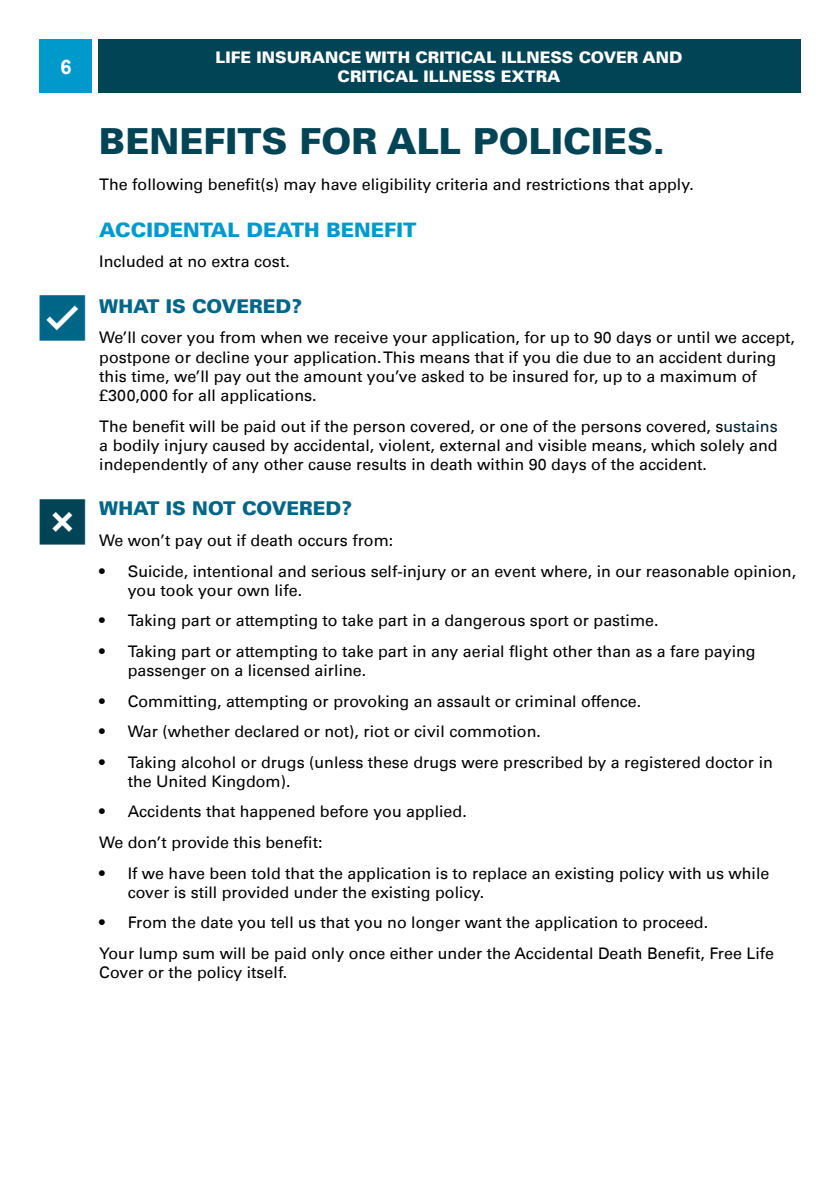
<style>
.page{position:relative;width:840px;height:1191px;background:#fff}
.page>*{position:absolute;margin:0;border:0;box-sizing:border-box;transform-origin:0 0}
.t1{font:900 36px "Univers LT";color:#045}
.t2{font:900 20px "Univers LT";color:#09c}
.t3{font:700 20px "Arial";color:#fff}
.t4{font:900 19px "Univers LT";color:#068}
.Body_text_P{font:16px/19.2px "Univers LT";color:#000}
.t5{font:900 16px/19.2px "Univers LT";color:#fff;text-align:center}
.s1{color:#023}
</style>
<div class="page">
<div style="left:98px;top:40px;width:701px;height:53px;background:#045"></div>
<div style="left:40px;top:40px;width:52px;height:53px;background:#09c"></div>
<p class="t3" style="left:60px;top:52px;width:13px">6</p>
<p class="t5" style="left:215px;top:47px;width:468px">LIFE INSURANCE WITH CRITICAL ILLNESS COVER AND<br>CRITICAL ILLNESS EXTRA</p>
<h3 class="t1" style="left:99px;top:118px;width:567px">BENEFITS FOR ALL POLICIES.</h3>
<p class="Body_text_P" style="left:99px;top:175px;width:595px">The following benefit(s) may have eligibility criteria and restrictions that apply.</p>
<h4 class="t2" style="left:99px;top:217px;width:318px">ACCIDENTAL DEATH BENEFIT</h4>
<p class="Body_text_P" style="left:99px;top:252px;width:192px">Included at no extra cost.</p>
<h4 class="t4" style="left:99px;top:294px;width:204px">WHAT IS COVERED?</h4>
<p class="Body_text_P" style="left:99px;top:328px;width:696px">We’ll cover you from when we receive your application, for up to 90 days or until we accept, postpone or decline your application. This means that if you die due to an accident during this time, we’ll pay out the amount you’ve asked to be insured for, up to a maximum of £300,000 for all applications.</p>
<p class="Body_text_P" style="left:99px;top:416px;width:679px;text-align:justify">The benefit will be paid out if the person covered, or one of the persons covered, s<span class="s1">ustains </span>a bodily injury caused by accidental, violent, external and visible means, which solely and independently of any other cause results in death within 90 days of the accident.</p>
<h4 class="t4" style="left:99px;top:497px;width:254px">WHAT IS NOT COVERED?</h4>
<p class="Body_text_P" style="left:99px;top:531px;width:295px">We won’t pay out if death occurs from:</p>
<p class="Body_text_P" style="left:128px;top:561px;width:669px;text-indent:-28px">• Suicide, intentional and serious self-injury or an event where, in our reasonable opinion, you took your own life.</p>
<p class="Body_text_P" style="left:99px;top:611px;width:560px">• Taking part or attempting to take part in a dangerous sport or pastime.</p>
<p class="Body_text_P" style="left:128px;top:641px;width:629px;text-indent:-28px">• Taking part or attempting to take part in any aerial flight other than as a fare paying passenger on a licensed airline.</p>
<p class="Body_text_P" style="left:99px;top:691px;width:543px">• Committing, attempting or provoking an assault or criminal offence.</p>
<p class="Body_text_P" style="left:99px;top:722px;width:443px">• War (whether declared or not), riot or civil commotion.</p>
<p class="Body_text_P" style="left:128px;top:752px;width:646px;text-indent:-28px">• Taking alcohol or drugs (unless these drugs were prescribed by a registered doctor in the United Kingdom).</p>
<p class="Body_text_P" style="left:99px;top:802px;width:369px">• Accidents that happened before you applied.</p>
<p class="Body_text_P" style="left:99px;top:833px;width:224px">We don’t provide this benefit:</p>
<p class="Body_text_P" style="left:128px;top:863px;width:643px;text-indent:-28px">• If we have been told that the application is to replace an existing policy with us while cover is still provided under the existing policy.</p>
<p class="Body_text_P" style="left:99px;top:913px;width:610px">• From the date you tell us that you no longer want the application to proceed.</p>
<p class="Body_text_P" style="left:99px;top:943px;width:675px">Your lump sum will be paid only once either under the Accidental Death Benefit, Free Life<br>Cover or the policy itself.</p>
</div>
